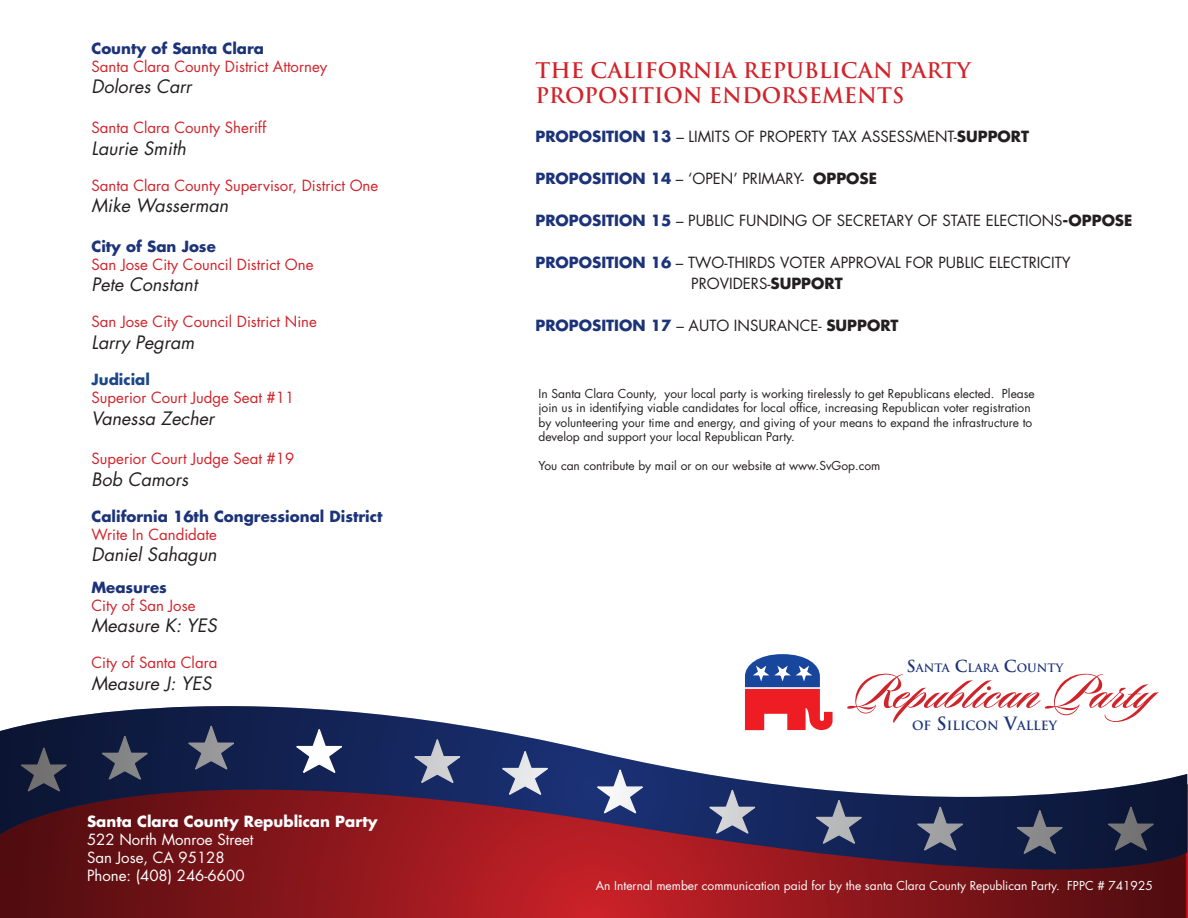
<style>
.page{position:relative;width:1188px;height:918px;background:#fff}
.page>*{position:absolute;margin:0;border:0;box-sizing:border-box;transform-origin:0 0}
.t1{font:51px "Sloop Script Bold One";color:#d1232a}
.t2{font:700 21px/25.2px "Trajan";color:#d1232a}
.t3{font:italic 18px "Futura";color:#231f20}
.t4{font:15px/21px "Futura";color:#231f20}
.t5{font:15px/18px "Futura";color:#d1232a}
.t6{font:700 15px "Futura";color:#1c3379}
.t7{font:15px "Futura";color:#fff}
.t8{font:700 15px "Futura";color:#fff}
.t9{font:700 12.45px "Trajan";color:#1c3379}
.t10{font:12px/14.4px "Futura";color:#231f20}
.t11{font:12px "Futura";color:#fff}
.t12{font:700 11.25px "Trajan";color:#1c3379}
.s1{font-weight:700;color:#1c4788}
.s2{font-weight:700;color:#1c3379}
.s3{font-weight:700}
.s4{font-size:16.2px}
.s5{font-size:17.85px}
</style>
<div class="page">
<svg style="left:0;top:774px;width:1188px;height:144px;background:#89161b"></svg>
<svg style="left:0;top:871px;width:1187px;height:35px;background:#88161b"></svg>
<svg style="left:0;top:706px;width:1187px;height:165px"></svg>
<svg style="left:293px;top:725px;width:53px;height:50px"></svg>
<svg style="left:745px;top:654px;width:88px;height:76px"></svg>
<p class="t6" style="left:92px;top:38px;width:174px">County of Santa Clara</p>
<p class="t5" style="left:92px;top:57px;width:237px">Santa Clara County District Attorney</p>
<p class="t3" style="left:92px;top:74px;width:101px">Dolores Carr</p>
<p class="t5" style="left:92px;top:118px;width:176px">Santa Clara County Sheriff</p>
<p class="t3" style="left:92px;top:136px;width:96px">Laurie Smith</p>
<p class="t5" style="left:92px;top:176px;width:288px">Santa Clara County Supervisor, District One</p>
<p class="t3" style="left:92px;top:193px;width:138px">Mike Wasserman</p>
<p class="t6" style="left:92px;top:236px;width:126px">City of San Jose</p>
<p class="t5" style="left:92px;top:255px;width:223px">San Jose City Council District One</p>
<p class="t3" style="left:92px;top:272px;width:107px">Pete Constant</p>
<p class="t5" style="left:92px;top:313px;width:227px">San Jose City Council District Nine</p>
<p class="t3" style="left:92px;top:330px;width:104px">Larry Pegram</p>
<p class="t5" style="left:92px;top:370px;width:204px"><span class="s1">Judicial<br></span>Superior Court Judge Seat #11</p>
<p class="t3" style="left:92px;top:406px;width:124px">Vanessa Zecher</p>
<p class="t5" style="left:92px;top:450px;width:204px">Superior Court Judge Seat #19</p>
<p class="t3" style="left:92px;top:467px;width:98px">Bob Camors</p>
<p class="t6" style="left:92px;top:506px;width:292px">California 16th Congressional District</p>
<p class="t5" style="left:92px;top:525px;width:127px">Write In Candidate</p>
<p class="t3" style="left:92px;top:542px;width:127px">Daniel Sahagun</p>
<p class="t6" style="left:92px;top:576px;width:77px">Measures</p>
<p class="t5" style="left:92px;top:596px;width:106px">City of San Jose</p>
<p class="t3" style="left:92px;top:613px;width:127px">Measure K: YES</p>
<p class="t5" style="left:92px;top:653px;width:127px">City of Santa Clara</p>
<p class="t3" style="left:92px;top:671px;width:121px">Measure J: YES</p>
<p class="t8" style="left:87px;top:811px;width:292px">Santa Clara County Republican Party</p>
<p class="t7" style="left:87px;top:830px;width:168px">522 North Monroe Street</p>
<p class="t7" style="left:87px;top:848px;width:139px">San Jose, CA 95128</p>
<p class="t7" style="left:87px;top:866px;width:159px">Phone: (408) 246-6600</p>
<p class="t2" style="left:536px;top:58px;width:437px">THE CALIFORNIA REPUBLICAN PARTY<br>PROPOSITION ENDORSEMENTS</p>
<p class="t4" style="left:536px;top:126px;width:495px"><span class="s2">PROPOSITION 13</span> – LIMITS OF PROPERTY TAX ASSESSMENT-<span class="s3">SUPPORT</span></p>
<p class="t4" style="left:536px;top:168px;width:343px"><span class="s2">PROPOSITION 14</span> – ‘OPEN’ PRIMARY- <span class="s3">OPPOSE</span></p>
<p class="t4" style="left:536px;top:210px;width:598px"><span class="s2">PROPOSITION 15</span> – PUBLIC FUNDING OF SECRETARY OF STATE ELECTIONS<span class="s3">-OPPOSE</span></p>
<p class="t4" style="left:691px;top:252px;width:381px;text-indent:-156px"><span class="s2">PROPOSITION 16</span> – TWO-THIRDS VOTER APPROVAL FOR PUBLIC ELECTRICITY<br>PROVIDERS-<span class="s3">SUPPORT</span></p>
<p class="t4" style="left:536px;top:315px;width:365px"><span class="s2">PROPOSITION 17</span> – AUTO INSURANCE- <span class="s3">SUPPORT</span></p>
<p class="t10" style="left:538px;top:386px;width:498px">In Santa Clara County, your local party is working tirelessly to get Republicans elected. Please join us in identifying viable candidates for local office, increasing Republican voter registration by volunteering your time and energy, and giving of your means to expand the infrastructure to develop and support your local Republican Party.</p>
<p class="t10" style="left:538px;top:458px;width:343px">You can contribute by mail or on our website at www.SvGop.com</p>
<p class="t12" style="left:907px;top:661px;width:158px"><span class="s4">S</span>ANTA <span class="s4">C</span>LARA <span class="s4">C</span>OUNTY</p>
<p class="t1" style="left:850px;top:666px;width:341px">Republican Party</p>
<p class="t9" style="left:912px;top:718px;width:147px">OF <span class="s5">S</span>ILICON <span class="s5">V</span>ALLEY</p>
<p class="t11" style="left:596px;top:877px;width:558px">An Internal member communication paid for by the santa Clara County Republican Party. FPPC # 741925</p>
</div>
